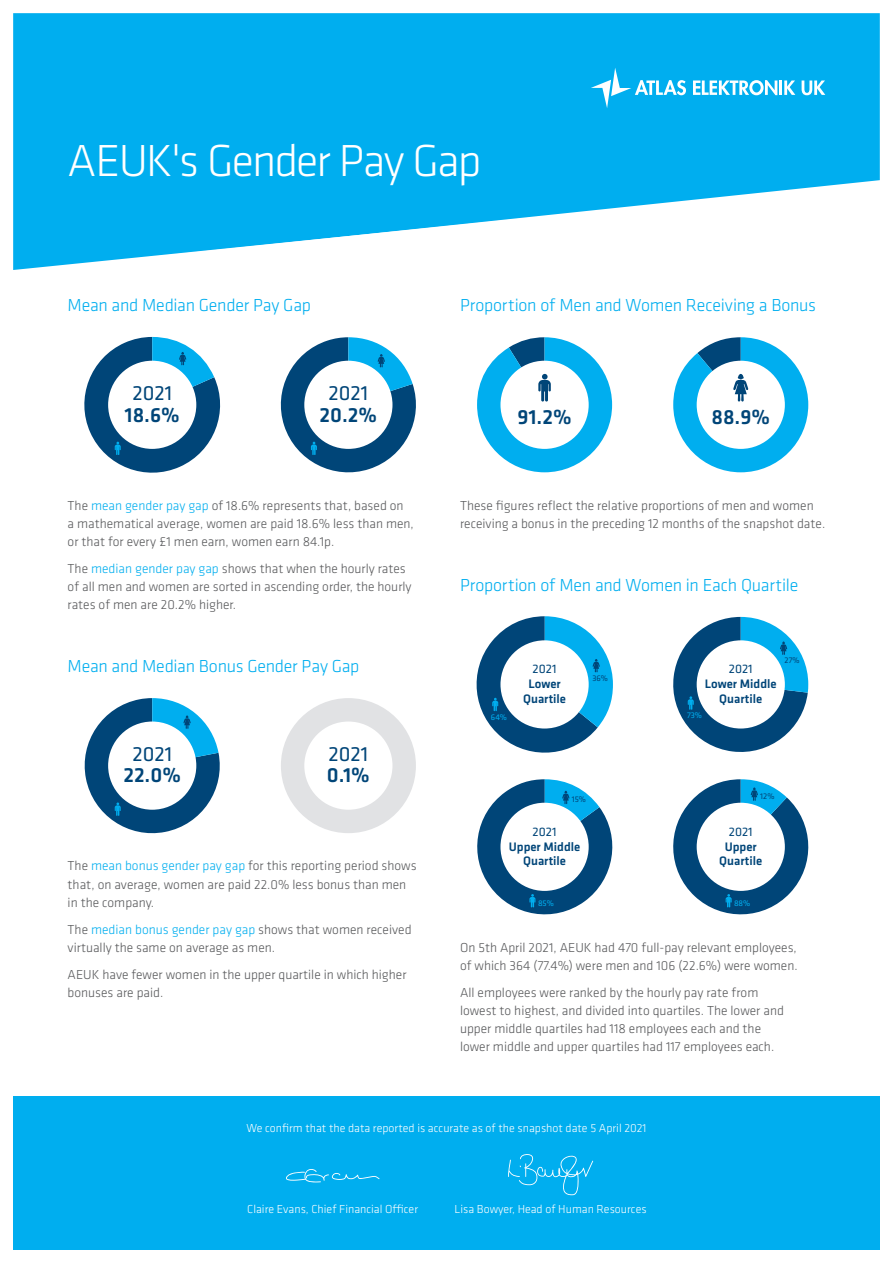
<style>
.page{position:relative;width:893px;height:1263px;background:#fff}
.page>*{position:absolute;margin:0;border:0;box-sizing:border-box;transform-origin:0 0}
.t1{font:300 46.5px "Klavika";letter-spacing:-.04em;color:#fff}
.t2{font:500 21.3px "Klavika";color:#004578}
.t3{font:21.3px "Klavika";color:#004578}
.t4{font:300 18px "Klavika";letter-spacing:-.015em;color:#00aeef}
.t5{font:300 13.5px/18px "Klavika";color:#57585a}
.t6{font:500 12.75px/14.9px "Klavika";color:#004578;text-align:center}
.t7{font:12.75px "Klavika";color:#004578}
.t8{font:300 12px "Klavika";color:#fff}
.t9{font:8.55px "Klavika";color:#004578}
.t10{font:8.55px "Klavika";color:#00aeef}
.s1{color:#00aeef}
</style>
<div class="page">
<div style="left:13px;top:13px;width:867px;height:166px;background:#00aeef"></div>
<svg style="left:13px;top:179px;width:867px;height:91px;fill:#00aeef"></svg>
<div style="left:13px;top:1096px;width:867px;height:154px;background:#00aeef"></div>
<svg style="left:84px;top:698px;width:136px;height:136px"></svg>
<svg style="left:84px;top:337px;width:137px;height:136px"></svg>
<svg style="left:280px;top:337px;width:136px;height:136px"></svg>
<div style="left:281px;top:698px;width:135px;height:135px;background:#e1e2e4;border-radius:68px"></div>
<div style="left:304px;top:721px;width:88px;height:89px;background:#fff;border-radius:50%"></div>
<svg style="left:477px;top:337px;width:135px;height:135px"></svg>
<svg style="left:476px;top:616px;width:137px;height:137px"></svg>
<svg style="left:477px;top:779px;width:136px;height:136px"></svg>
<svg style="left:673px;top:337px;width:135px;height:135px"></svg>
<svg style="left:673px;top:617px;width:135px;height:135px"></svg>
<svg style="left:673px;top:779px;width:136px;height:136px"></svg>
<svg style="left:591px;top:68px;width:95px;height:40px;background:#2cbcf1"></svg>
<svg style="left:693px;top:80px;width:84px;height:15px"></svg>
<hr style="left:779px;top:80px;width:3px;height:15px;background:#fff">
<svg style="left:784px;top:80px;width:11px;height:15px"></svg>
<svg style="left:802px;top:80px;width:23px;height:15px"></svg>
<svg style="left:286px;top:1169px;width:94px;height:13px"></svg>
<svg style="left:508px;top:1154px;width:85px;height:41px"></svg>
<h1 class="t1" style="left:68px;top:135px;width:415px">AEUK's Gender Pay Gap</h1>
<h3 class="t4" style="left:68px;top:295px;width:245px">Mean and Median Gender Pay Gap</h3>
<h2 class="t3" style="left:132px;top:382px;width:41px">2021</h2>
<h2 class="t2" style="left:124px;top:403px;width:57px">18.6%</h2>
<h2 class="t3" style="left:328px;top:382px;width:41px">2021</h2>
<h2 class="t2" style="left:320px;top:403px;width:59px">20.2%</h2>
<p class="t5" style="left:68px;top:496px;width:348px">The <span class="s1">mean gender pay gap</span> of 18.6% represents that, based on<br>a mathematical average, women are paid 18.6% less than men, or that for every £1 men earn, women earn 84.1p.</p>
<p class="t5" style="left:68px;top:560px;width:345px">The <span class="s1">median gender pay gap</span> shows that when the hourly rates of all men and women are sorted in ascending order, the hourly rates of men are 20.2% higher.</p>
<h3 class="t4" style="left:68px;top:656px;width:293px">Mean and Median Bonus Gender Pay Gap</h3>
<h2 class="t3" style="left:132px;top:742px;width:41px">2021</h2>
<h2 class="t2" style="left:123px;top:764px;width:59px">22.0%</h2>
<h2 class="t3" style="left:328px;top:742px;width:41px">2021</h2>
<h2 class="t2" style="left:327px;top:764px;width:45px">0.1%</h2>
<p class="t5" style="left:68px;top:857px;width:350px">The <span class="s1">mean bonus gender pay gap</span> for this reporting period shows that, on average, women are paid 22.0% less bonus than men in the company.</p>
<p class="t5" style="left:68px;top:920px;width:345px">The <span class="s1">median bonus gender pay gap</span> shows that women received virtually the same on average as men.</p>
<p class="t5" style="left:68px;top:965px;width:340px">AEUK have fewer women in the upper quartile in which higher bonuses are paid.</p>
<h3 class="t4" style="left:460px;top:295px;width:358px">Proportion of Men and Women Receiving a Bonus</h3>
<h2 class="t2" style="left:517px;top:405px;width:56px">91.2%</h2>
<h2 class="t2" style="left:711px;top:405px;width:60px">88.9%</h2>
<p class="t5" style="left:460px;top:496px;width:367px">These figures reflect the relative proportions of men and women receiving a bonus in the preceding 12 months of the snapshot date.</p>
<h3 class="t4" style="left:460px;top:575px;width:340px">Proportion of Men and Women in Each Quartile</h3>
<p class="t10" style="left:491px;top:712px;width:18px">64%</p>
<p class="t7" style="left:533px;top:662px;width:25px">2021</p>
<p class="t6" style="left:523px;top:677px;width:44px">Lower<br>Quartile</p>
<p class="t9" style="left:592px;top:673px;width:17px">36%</p>
<p class="t9" style="left:572px;top:795px;width:16px">15%</p>
<p class="t7" style="left:533px;top:824px;width:25px">2021</p>
<p class="t6" style="left:509px;top:839px;width:73px">Upper Middle<br>Quartile</p>
<p class="t10" style="left:538px;top:898px;width:17px">85%</p>
<p class="t7" style="left:729px;top:662px;width:25px">2021</p>
<p class="t6" style="left:705px;top:677px;width:73px">Lower Middle<br>Quartile</p>
<p class="t10" style="left:687px;top:711px;width:17px">73%</p>
<p class="t9" style="left:784px;top:656px;width:17px">27%</p>
<p class="t9" style="left:760px;top:791px;width:16px">12%</p>
<p class="t7" style="left:729px;top:824px;width:25px">2021</p>
<p class="t6" style="left:719px;top:839px;width:44px">Upper<br>Quartile</p>
<p class="t10" style="left:734px;top:898px;width:18px">88%</p>
<p class="t5" style="left:460px;top:938px;width:339px">On 5th April 2021, AEUK had 470 full-pay relevant employees, of which 364 (77.4%) were men and 106 (22.6%) were women.</p>
<p class="t5" style="left:460px;top:983px;width:325px">All employees were ranked by the hourly pay rate from lowest to highest, and divided into quartiles. The lower and upper middle quartiles had 118 employees each and the lower middle and upper quartiles had 117 employees each.</p>
<p class="t8" style="left:246px;top:1121px;width:402px">We confirm that the data reported is accurate as of the snapshot date 5 April 2021</p>
<p class="t8" style="left:247px;top:1203px;width:172px">Claire Evans, Chief Financial Officer</p>
<p class="t8" style="left:455px;top:1203px;width:193px">Lisa Bowyer, Head of Human Resources</p>
</div>
